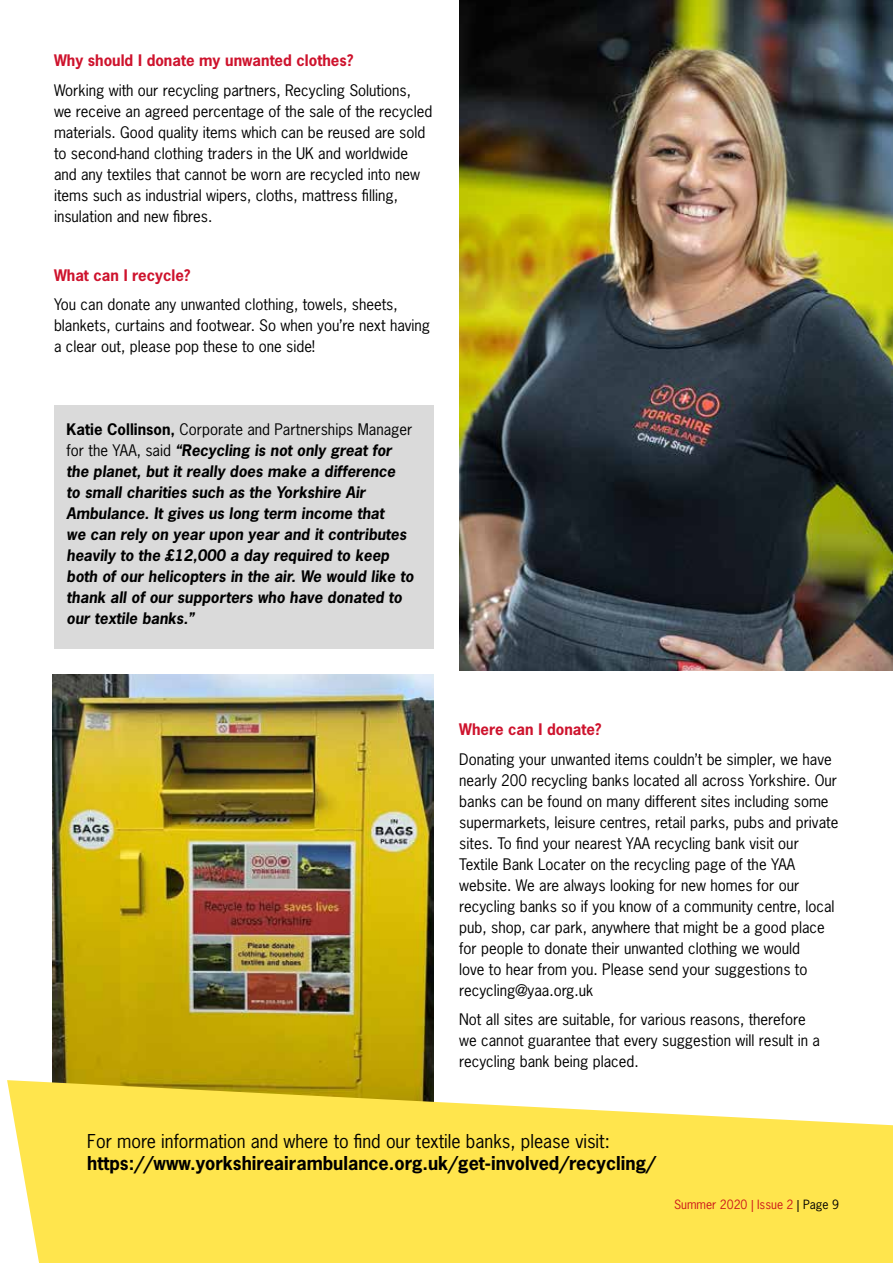
<style>
.page{position:relative;width:893px;height:1263px;background:#fff}
.page>*{position:absolute;margin:0;border:0;box-sizing:border-box;transform-origin:0 0}
.t1{font:700 18px "News Gothic";color:#000}
.t2{font:18px "News Gothic";color:#000}
.t3{font:15px/21px "News Gothic";color:#000}
.t4{font:italic 700 15px/21px "News Gothic";color:#000}
.t5{font:700 15px "News Gothic";color:#ce132d}
.t6{font:12px "News Gothic";color:#cd1719}
.s1{font-style:normal}
.s2{font-weight:400;font-style:normal}
.s3{color:#000}
</style>
<div class="page">
<img style="left:53px;top:674px;width:381px;height:406px">
<svg style="left:7px;top:1080px;width:886px;height:183px;background:#fce55f"></svg>
<img style="left:459px;top:0;width:434px;height:671px">
<div style="left:54px;top:405px;width:380px;height:243px;background:#dadada"></div>
<p class="t5" style="left:54px;top:50px;width:301px">Why should I donate my unwanted clothes?</p>
<p class="t3" style="left:54px;top:79px;width:380px">Working with our recycling partners, Recycling Solutions, we receive an agreed percentage of the sale of the recycled materials. Good quality items which can be reused are sold to second-hand clothing traders in the UK and worldwide and any textiles that cannot be worn are recycled into new items such as industrial wipers, cloths, mattress filling, insulation and new fibres.</p>
<p class="t5" style="left:54px;top:265px;width:138px">What can I recycle?</p>
<p class="t3" style="left:54px;top:294px;width:378px">You can donate any unwanted clothing, towels, sheets, blankets, curtains and footwear. So when you’re next having a clear out, please pop these to one side!</p>
<p class="t4" style="left:67px;top:419px;width:349px"><span class="s1">Katie Collinson,</span> <span class="s2">Corporate and Partnerships Manager for the YAA, said</span> “Recycling is not only great for the planet, but it really does make a difference<br>to small charities such as the Yorkshire Air Ambulance. It gives us long term income that<br>we can rely on year upon year and it contributes heavily to the £12,000 a day required to keep both of our helicopters in the air. We would like to thank all of our supporters who have donated to our textile banks.”</p>
<p class="t5" style="left:459px;top:719px;width:144px">Where can I donate?</p>
<p class="t3" style="left:459px;top:748px;width:381px">Donating your unwanted items couldn’t be simpler, we have nearly 200 recycling banks located all across Yorkshire. Our banks can be found on many different sites including some supermarkets, leisure centres, retail parks, pubs and private sites. To find your nearest YAA recycling bank visit our Textile Bank Locater on the recycling page of the YAA website. We are always looking for new homes for our recycling banks so if you know of a community centre, local pub, shop, car park, anywhere that might be a good place for people to donate their unwanted clothing we would<br>love to hear from you. Please send your suggestions to recycling@yaa.org.uk</p>
<p class="t3" style="left:459px;top:1009px;width:362px">Not all sites are suitable, for various reasons, therefore we cannot guarantee that every suggestion will result in a recycling bank being placed.</p>
<p class="t2" style="left:87px;top:1130px;width:524px">For more information and where to find our textile banks, please visit:</p>
<p class="t1" style="left:87px;top:1151px;width:570px">https://www.yorkshireairambulance.org.uk/get-involved/recycling/</p>
<p class="t6" style="left:674px;top:1196px;width:166px">Summer 2020 | Issue 2 <span class="s3">| Page 9</span></p>
</div>
